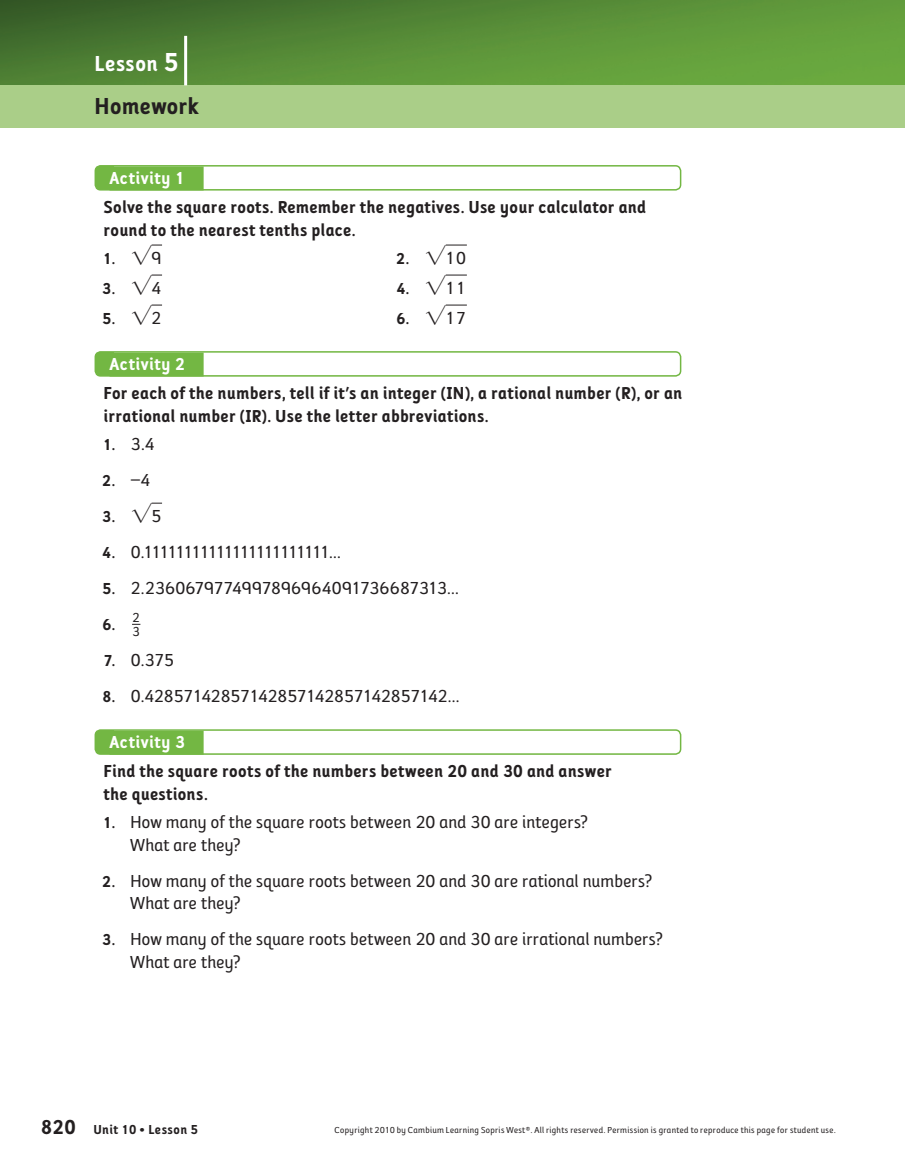
<style>
.page{position:relative;width:905px;height:1175px;background:#fff}
.page>*{position:absolute;margin:0;border:0;box-sizing:border-box;transform-origin:0 0}
.Topic_Head{font:24px "SW Folder Bold";letter-spacing:-.015em;color:#231f20}
.t1{font:22.5px "SW Folder Bold";color:#fff}
.Direction_Homework{font:18px/22.5px "SW Folder Bold";letter-spacing:-.015em;color:#231f20}
.NL{font:18px/22.5px "SW Folder Regular";letter-spacing:-.02em;color:#231f20}
.NL-2{font:18px "SW Folder Regular";letter-spacing:-.06em;color:#231f20}
.NL-3{font:18px "SW Folder Regular";letter-spacing:-.04em;color:#231f20}
.NL-4{font:18px "SW Folder Regular";letter-spacing:-.145em;color:#231f20}
.t2{font:18px "SW Folder Bold";color:#fff}
.t3{font:18px "WWDOC14";color:#231f20}
.NL-5{font:16.5px "SW Folder Bold";color:#231f20}
.t4{font:13.5px "SW Folder Bold";letter-spacing:.01em;color:#231f20}
.t5{font:13.5px/13.8px "SW Folder Regular";color:#231f20}
.t6{font:9px "SW Folder Regular";letter-spacing:.01em;color:#231f20}
.s1{font-size:27px}
.s2{font-family:"SW Folder Regular"}
.s3{font-family:"WWDOC14"}
.s4{font-size:21px}
</style>
<div class="page">
<img style="left:0;top:0;width:905px;height:85px">
<div style="left:0;top:85px;width:904px;height:43px;background:#aace88"></div>
<hr style="left:184px;top:36px;width:3px;height:49px;background:#fff">
<div style="left:110px;top:166px;width:94px;height:24px;background:#73b743"></div>
<div style="left:95px;top:165px;width:586px;height:25px;border:2px solid #73b743;border-radius:5px"></div>
<svg style="left:446px;top:245px;width:21px;height:1px"></svg>
<svg style="left:446px;top:275px;width:21px;height:1px"></svg>
<svg style="left:446px;top:305px;width:21px;height:1px"></svg>
<div style="left:110px;top:352px;width:94px;height:24px;background:#73b743"></div>
<div style="left:95px;top:351px;width:586px;height:25px;border:2px solid #73b743;border-radius:5px"></div>
<div style="left:110px;top:730px;width:94px;height:24px;background:#73b743"></div>
<div style="left:95px;top:729px;width:586px;height:25px;border:2px solid #73b743;border-radius:5px"></div>
<p class="t1" style="left:94px;top:50px;width:86px">Lesson <span class="s1">5</span></p>
<p class="Topic_Head" style="left:94px;top:93px;width:107px">Homework</p>
<p class="t2" style="left:110px;top:167px;width:78px">Activity 1</p>
<p class="Direction_Homework" style="left:104px;top:196px;width:544px">Solve the square roots. Remember the negatives. Use your calculator and round to the nearest tenths place.</p>
<p class="NL-5" style="left:103px;top:249px;width:14px">1.</p>
<p class="t3" style="left:132px;top:247px;width:31px">"<span class="s2">9</span></p>
<p class="NL-5" style="left:396px;top:249px;width:15px">2.</p>
<p class="NL" style="left:426px;top:247px;width:42px"><span class="s3">"</span>10</p>
<p class="NL-5" style="left:102px;top:279px;width:15px">3.</p>
<p class="t3" style="left:132px;top:277px;width:31px">"<span class="s2">4</span></p>
<p class="NL-5" style="left:396px;top:279px;width:15px">4.</p>
<p class="NL" style="left:426px;top:277px;width:42px"><span class="s3">"</span>11</p>
<p class="NL-5" style="left:102px;top:309px;width:15px">5.</p>
<p class="t3" style="left:132px;top:307px;width:31px">"<span class="s2">2</span></p>
<p class="NL-5" style="left:396px;top:309px;width:15px">6.</p>
<p class="NL" style="left:426px;top:307px;width:42px"><span class="s3">"</span>17</p>
<p class="t2" style="left:110px;top:353px;width:78px">Activity 2</p>
<p class="Direction_Homework" style="left:104px;top:382px;width:580px">For each of the numbers, tell if it’s an integer (IN), a rational number (R), or an irrational number (IR). Use the letter abbreviations.</p>
<p class="NL-5" style="left:103px;top:435px;width:14px">1.</p>
<p class="NL" style="left:130px;top:433px;width:26px">3.4</p>
<p class="NL-5" style="left:102px;top:471px;width:15px">2.</p>
<p class="NL" style="left:130px;top:469px;width:22px">−4</p>
<p class="NL-5" style="left:102px;top:507px;width:15px">3.</p>
<p class="t3" style="left:132px;top:505px;width:31px">"<span class="s2">5</span></p>
<p class="NL-5" style="left:102px;top:543px;width:15px">4.</p>
<p class="NL-4" style="left:130px;top:542px;width:212px">0.11111111111111111111111...</p>
<p class="NL-5" style="left:102px;top:579px;width:15px">5.</p>
<p class="NL-3" style="left:130px;top:578px;width:330px">2.2360679774997896964091736687313...</p>
<p class="NL-5" style="left:102px;top:615px;width:15px">6.</p>
<p class="t5" style="left:132px;top:610px;width:9px">2<br>3</p>
<p class="NL-5" style="left:103px;top:651px;width:14px">7.</p>
<p class="NL" style="left:130px;top:649px;width:45px">0.375</p>
<p class="NL-5" style="left:102px;top:687px;width:15px">8.</p>
<p class="NL-2" style="left:130px;top:686px;width:331px">0.42857142857142857142857142857142...</p>
<p class="t2" style="left:110px;top:731px;width:78px">Activity 3</p>
<p class="Direction_Homework" style="left:104px;top:760px;width:510px">Find the square roots of the numbers between 20 and 30 and answer the questions.</p>
<p class="NL-5" style="left:103px;top:813px;width:14px">1.</p>
<p class="NL" style="left:130px;top:811px;width:459px">How many of the square roots between 20 and 30 are integers?<br>What are they?</p>
<p class="NL-5" style="left:102px;top:872px;width:15px">2.</p>
<p class="NL" style="left:130px;top:870px;width:523px">How many of the square roots between 20 and 30 are rational numbers?<br>What are they?</p>
<p class="NL-5" style="left:102px;top:930px;width:15px">3.</p>
<p class="NL" style="left:130px;top:928px;width:534px">How many of the square roots between 20 and 30 are irrational numbers?<br>What are they?</p>
<p class="t4" style="left:40px;top:1122px;width:160px"><span class="s4">820</span> Unit 10 • Lesson 5</p>
<p class="t6" style="left:334px;top:1125px;width:503px">Copyright 2010 by Cambium Learning Sopris West®. All rights reserved. Permission is granted to reproduce this page for student use.</p>
</div>
